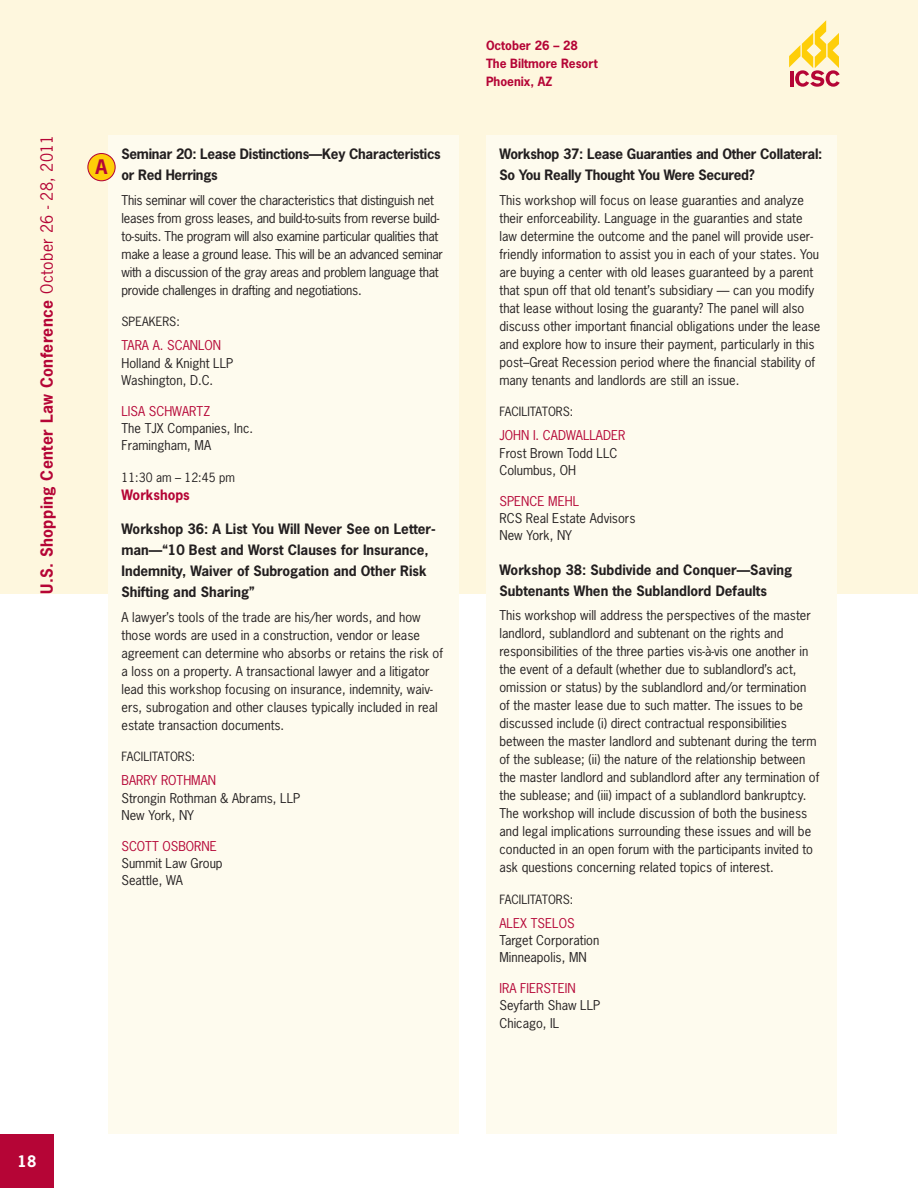
<style>
.page{position:relative;width:918px;height:1188px;background:#fff}
.page>*{position:absolute;margin:0;border:0;box-sizing:border-box;transform-origin:0 0}
.t1{font:700 18.9px "News Gothic Std";color:#b50536}
.t2{font:700 15.75px "News Gothic Std";letter-spacing:.025em;color:#b50536}
.t3{font:700 15px "News Gothic Std";color:#fff}
.t4{font:700 13.5px/21px "News Gothic Std";color:#231f20}
.t5{font:700 13.5px/21px "News Gothic Std";letter-spacing:-.02em;color:#231f20}
.t6{font:700 13.5px "News Gothic Std";color:#b50536}
.t7{font:12.75px/18px "News Gothic Std";color:#231f20}
.t8{font:12.75px/18px "News Gothic Std";letter-spacing:-.02em;color:#231f20}
.t9{font:12.75px "News Gothic Std";color:#b50536}
.t10{font:12px "News Gothic Std";color:#231f20}
.t11{font:700 12px/18px "News Gothic Std";color:#b50536}
.s1{font-weight:400}
</style>
<div class="page">
<div style="left:0;top:0;width:918px;height:594px;background:#fef7de"></div>
<div style="left:486px;top:135px;width:351px;height:999px;background:#fefbee"></div>
<div style="left:108px;top:135px;width:351px;height:999px;background:#fefbee"></div>
<div style="left:0;top:1134px;width:54px;height:54px;background:#b50536"></div>
<svg style="left:789px;top:20px;width:51px;height:67px"></svg>
<div style="left:88px;top:154px;width:27px;height:27px;background:#fece08;border-radius:50%"></div>
<div style="left:87px;top:153px;width:29px;height:28px;border:1px solid #b50536;border-radius:50%"></div>
<p class="t2" style="left:36px;top:594px;width:461px;rotate:-90deg">U.S. Shopping Center Law Conference <span class="s1">October 26 - 28, 2011</span></p>
<h1 class="t1" style="left:96px;top:155px;width:13px">A</h1>
<p class="t5" style="left:122px;top:143px;width:321px">Seminar 20: Lease Distinctions—Key Characteristics or Red Herrings</p>
<p class="t8" style="left:122px;top:191px;width:323px">This seminar will cover the characteristics that distinguish net leases from gross leases, and build-to-suits from reverse build&shy;to-suits. The program will also examine particular qualities that make a lease a ground lease. This will be an advanced seminar with a discussion of the gray areas and problem language that provide challenges in drafting and negotiations.</p>
<p class="t10" style="left:122px;top:314px;width:60px">Speakers :</p>
<p class="t9" style="left:122px;top:337px;width:15px">Tara</p>
<p class="t9" style="left:153px;top:337px;width:31px">A. Scanlon</p>
<p class="t7" style="left:122px;top:354px;width:113px;line-height:17.2px">Holland &amp; Knight LLP<br>Washington, D.C.</p>
<p class="t9" style="left:122px;top:403px;width:44px">Lisa Schwartz</p>
<p class="t7" style="left:122px;top:419px;width:133px;line-height:17.2px">The TJX Companies, Inc.<br>Framingham, MA</p>
<p class="t10" style="left:122px;top:469px;width:115px">11:30 am – 12:45 pm</p>
<p class="t6" style="left:122px;top:485px;width:70px">Workshops</p>
<p class="t4" style="left:122px;top:518px;width:316px">Workshop 36: A List You Will Never See on Letter&shy;man—“10 Best and Worst Clauses for Insurance, Indemnity, Waiver of Subrogation and Other Risk Shifting and Sharing”</p>
<p class="t7" style="left:122px;top:608px;width:323px">A lawyer’s tools of the trade are his/her words, and how those words are used in a construction, vendor or lease agreement can determine who absorbs or retains the risk of a loss on a property. A transactional lawyer and a litigator lead this workshop focusing on insurance, indemnity, waiv&shy;ers, subrogation and other clauses typically included in real estate transaction documents.</p>
<p class="t10" style="left:122px;top:749px;width:13px">Facilitators</p>
<p class="t10" style="left:192px;top:749px;width:5px">:</p>
<p class="t9" style="left:122px;top:772px;width:56px">Barry Rothman</p>
<p class="t7" style="left:122px;top:789px;width:180px;line-height:17.2px">Strongin Rothman &amp; Abrams, LLP<br>New York, NY</p>
<p class="t9" style="left:122px;top:838px;width:16px">Scott</p>
<p class="t9" style="left:163px;top:838px;width:17px">Osborne</p>
<p class="t7" style="left:122px;top:854px;width:103px;line-height:17.2px">Summit Law Group<br>Seattle, WA</p>
<p class="t11" style="left:486px;top:37px;width:113px">October 26 – 28<br>The Biltmore Resort<br>Phoenix, AZ</p>
<p class="t5" style="left:500px;top:143px;width:324px">Workshop 37: Lease Guaranties and Other Collateral:<br>So You Really Thought You Were Secured?</p>
<p class="t7" style="left:500px;top:191px;width:323px">This workshop will focus on lease guaranties and analyze their enforceability. Language in the guaranties and state law determine the outcome and the panel will provide user&shy;friendly information to assist you in each of your states. You are buying a center with old leases guaranteed by a parent that spun off that old tenant’s subsidiary — can you modify that lease without losing the guaranty? The panel will also discuss other important financial obligations under the lease and explore how to insure their payment, particularly in this post–Great Recession period where the financial stability of many tenants and landlords are still an issue.</p>
<p class="t10" style="left:500px;top:404px;width:13px">Facilitators</p>
<p class="t10" style="left:570px;top:404px;width:5px">:</p>
<p class="t9" style="left:500px;top:427px;width:15px">John</p>
<p class="t9" style="left:533px;top:427px;width:27px">I. Cadwallader</p>
<p class="t7" style="left:500px;top:444px;width:120px;line-height:17.2px">Frost Brown Todd LLC<br>Columbus, OH</p>
<p class="t9" style="left:500px;top:493px;width:16px">Spence</p>
<p class="t9" style="left:548px;top:493px;width:18px">Mehl</p>
<p class="t7" style="left:500px;top:509px;width:137px;line-height:17.2px">RCS Real Estate Advisors<br>New York, NY</p>
<p class="t4" style="left:500px;top:559px;width:294px">Workshop 38: Subdivide and Conquer—Saving<br>Subtenants When the Sublandlord Defaults</p>
<p class="t7" style="left:500px;top:606px;width:321px">This workshop will address the perspectives of the master landlord, sublandlord and subtenant on the rights and responsibilities of the three parties vis-à-vis one another in the event of a default (whether due to sublandlord’s act, omission or status) by the sublandlord and/or termination of the master lease due to such matter. The issues to be discussed include (i) direct contractual responsibilities between the master landlord and subtenant during the term of the sublease; (ii) the nature of the relationship between the master landlord and sublandlord after any termination of the sublease; and (iii) impact of a sublandlord bankruptcy.<br>The workshop will include discussion of both the business and legal implications surrounding these issues and will be conducted in an open forum with the participants invited to ask questions concerning related topics of interest.</p>
<p class="t10" style="left:500px;top:892px;width:13px">Facilitators</p>
<p class="t10" style="left:570px;top:892px;width:5px">:</p>
<p class="t9" style="left:500px;top:915px;width:15px">Alex</p>
<p class="t9" style="left:531px;top:915px;width:15px">Tselos</p>
<p class="t7" style="left:500px;top:931px;width:101px;line-height:17.2px">Target Corporation<br>Minneapolis, MN</p>
<p class="t9" style="left:500px;top:980px;width:34px">Ira Fierstein</p>
<p class="t7" style="left:500px;top:997px;width:102px;line-height:17.2px">Seyfarth Shaw LLP<br>Chicago, IL</p>
<p class="t3" style="left:17px;top:1151px;width:21px">18</p>
</div>
